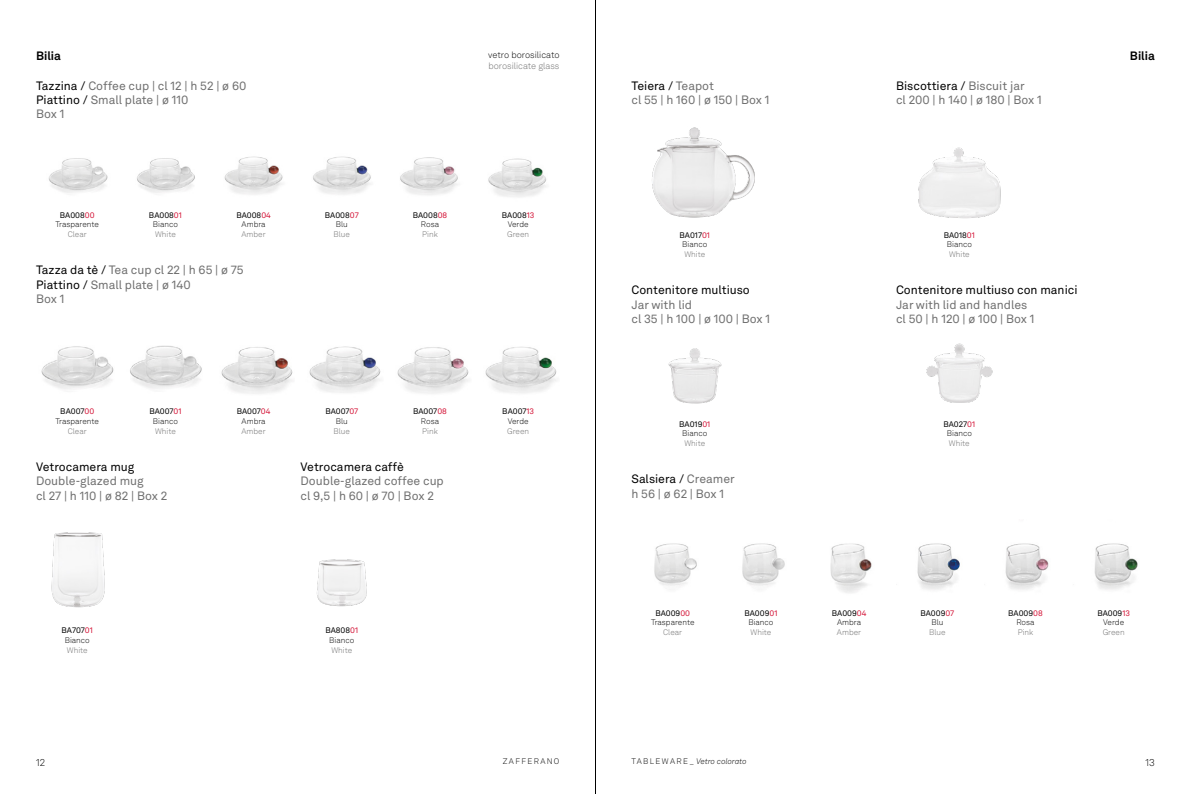
<style>
.page{position:relative;width:1191px;height:794px;background:#fff}
.page>*{position:absolute;margin:0;border:0;box-sizing:border-box;transform-origin:0 0}
.t1{font:12px/14.4px "Akkurat LL";color:#6f6f6f}
.t2{font:12px "Akkurat LL";color:#000}
.t3{font:700 12px "Akkurat LL";color:#000}
.t4{font:300 10px "Akkurat LL";color:#000}
.t5{font:300 9px "Akkurat LL";color:#000}
.t6{font:300 9px "Akkurat LL";color:#6f6f6f}
.t7{font:300 8px/9.6px "Akkurat LL";color:#000;text-align:center}
.t8{font:8px/9.6px "Akkurat LL";color:#000;text-align:center}
.t9{font:300 8px "Akkurat LL";color:#6f6f6f}
.t10{font:italic 300 8px "Akkurat LL";letter-spacing:-.005em;color:#000}
.t11{font:300 8px "Akkurat LL";letter-spacing:.17em;color:#000}
.s1{color:#000}
.s2{font-weight:400}
.s3{font-weight:400;color:#d41437}
.s4{color:#d41437}
.s5{font-weight:300}
.s6{font-style:normal}
</style>
<div class="page">
<hr style="left:595px;top:0;width:1px;height:794px;background:#000">
<img style="left:48px;top:158px;width:60px;height:35px">
<img style="left:313px;top:156px;width:58px;height:39px">
<img style="left:137px;top:158px;width:58px;height:35px">
<img style="left:400px;top:157px;width:58px;height:38px">
<img style="left:224px;top:156px;width:59px;height:39px">
<img style="left:488px;top:158px;width:59px;height:39px">
<img style="left:41px;top:346px;width:73px;height:43px">
<img style="left:309px;top:346px;width:72px;height:47px">
<img style="left:130px;top:345px;width:72px;height:44px">
<img style="left:397px;top:347px;width:72px;height:47px">
<img style="left:221px;top:347px;width:72px;height:47px">
<img style="left:485px;top:346px;width:72px;height:47px">
<img style="left:51px;top:532px;width:54px;height:76px">
<img style="left:316px;top:559px;width:51px;height:48px">
<img style="left:652px;top:127px;width:103px;height:91px">
<img style="left:918px;top:147px;width:83px;height:72px">
<img style="left:668px;top:348px;width:54px;height:56px">
<img style="left:926px;top:343px;width:67px;height:60px">
<img style="left:654px;top:543px;width:43px;height:43px">
<img style="left:917px;top:543px;width:43px;height:47px">
<img style="left:742px;top:543px;width:43px;height:43px">
<img style="left:1005px;top:543px;width:44px;height:47px">
<img style="left:830px;top:543px;width:42px;height:50px">
<img style="left:1094px;top:543px;width:44px;height:47px">
<p class="t3" style="left:36px;top:47px;width:27px">Bilia</p>
<p class="t5" style="left:488px;top:48px;width:73px">vetro borosilicato</p>
<p class="t6" style="left:488px;top:59px;width:73px">borosilicate glass</p>
<p class="t3" style="left:1130px;top:47px;width:27px">Bilia</p>
<p class="t1" style="left:36px;top:78px;width:212px"><span class="s1">Tazzina /</span> Coffee cup | cl 12 | h 52 | ø 60<br><span class="s1">Piattino /</span> Small plate | ø 110<br>Box 1</p>
<p class="t1" style="left:631px;top:78px;width:140px"><span class="s1">Teiera /</span> Teapot<br>cl 55 | h 160 | ø 150 | Box 1</p>
<p class="t1" style="left:896px;top:78px;width:147px"><span class="s1">Biscottiera /</span> Biscuit jar<br>cl 200 | h 140 | ø 180 | Box 1</p>
<p class="t7" style="left:56px;top:210px;width:45px"><span class="s2">BA008</span><span class="s3">00<br></span>Trasparente</p>
<p class="t9" style="left:68px;top:228px;width:20px">Clear</p>
<p class="t7" style="left:149px;top:210px;width:34px"><span class="s2">BA008</span><span class="s3">01<br></span>Bianco</p>
<p class="t9" style="left:155px;top:228px;width:22px">White</p>
<p class="t8" style="left:236px;top:210px;width:36px">BA008<span class="s4">04<br></span><span class="s5">Ambra</span></p>
<p class="t9" style="left:241px;top:228px;width:26px">Amber</p>
<p class="t8" style="left:325px;top:210px;width:35px">BA008<span class="s4">07<br></span><span class="s5">Blu</span></p>
<p class="t9" style="left:334px;top:228px;width:18px">Blue</p>
<p class="t8" style="left:413px;top:210px;width:36px">BA008<span class="s4">08<br></span><span class="s5">Rosa</span></p>
<p class="t9" style="left:422px;top:228px;width:17px">Pink</p>
<p class="t8" style="left:502px;top:210px;width:34px">BA008<span class="s4">13<br></span><span class="s5">Verde</span></p>
<p class="t9" style="left:507px;top:228px;width:24px">Green</p>
<p class="t7" style="left:679px;top:230px;width:32px"><span class="s2">BA017</span><span class="s3">01<br></span>Bianco</p>
<p class="t9" style="left:684px;top:248px;width:22px">White</p>
<p class="t7" style="left:943px;top:230px;width:33px"><span class="s2">BA018</span><span class="s3">01<br></span>Bianco</p>
<p class="t9" style="left:949px;top:248px;width:22px">White</p>
<p class="t1" style="left:36px;top:262px;width:209px"><span class="s1">Tazza da tè /</span> Tea cup cl 22 | h 65 | ø 75<br><span class="s1">Piattino /</span> Small plate | ø 140<br>Box 1</p>
<p class="t2" style="left:631px;top:281px;width:120px">Contenitore multiuso</p>
<p class="t1" style="left:631px;top:297px;width:140px">Jar with lid<br>cl 35 | h 100 | ø 100 | Box 1</p>
<p class="t2" style="left:896px;top:281px;width:183px">Contenitore multiuso con manici</p>
<p class="t1" style="left:896px;top:297px;width:140px">Jar with lid and handles cl 50 | h 120 | ø 100 | Box 1</p>
<p class="t7" style="left:56px;top:406px;width:45px"><span class="s2">BA007</span><span class="s3">00<br></span>Trasparente</p>
<p class="t9" style="left:68px;top:425px;width:20px">Clear</p>
<p class="t7" style="left:149px;top:406px;width:34px"><span class="s2">BA007</span><span class="s3">01<br></span>Bianco</p>
<p class="t9" style="left:155px;top:425px;width:22px">White</p>
<p class="t8" style="left:237px;top:406px;width:35px">BA007<span class="s4">04<br></span><span class="s5">Ambra</span></p>
<p class="t9" style="left:241px;top:425px;width:26px">Amber</p>
<p class="t8" style="left:325px;top:406px;width:35px">BA007<span class="s4">07<br></span><span class="s5">Blu</span></p>
<p class="t9" style="left:334px;top:425px;width:18px">Blue</p>
<p class="t8" style="left:413px;top:406px;width:35px">BA007<span class="s4">08<br></span><span class="s5">Rosa</span></p>
<p class="t9" style="left:422px;top:425px;width:17px">Pink</p>
<p class="t8" style="left:502px;top:406px;width:33px">BA007<span class="s4">13<br></span><span class="s5">Verde</span></p>
<p class="t9" style="left:507px;top:425px;width:24px">Green</p>
<p class="t7" style="left:679px;top:419px;width:33px"><span class="s2">BA019</span><span class="s3">01<br></span>Bianco</p>
<p class="t9" style="left:684px;top:437px;width:22px">White</p>
<p class="t7" style="left:943px;top:419px;width:33px"><span class="s2">BA027</span><span class="s3">01<br></span>Bianco</p>
<p class="t9" style="left:949px;top:437px;width:22px">White</p>
<p class="t2" style="left:36px;top:458px;width:100px">Vetrocamera mug</p>
<p class="t1" style="left:36px;top:473px;width:133px">Double-glazed mug<br>cl 27 | h 110 | ø 82 | Box 2</p>
<p class="t2" style="left:300px;top:458px;width:105px">Vetrocamera caffè</p>
<p class="t1" style="left:300px;top:473px;width:145px">Double-glazed coffee cup cl 9,5 | h 60 | ø 70 | Box 2</p>
<p class="t1" style="left:631px;top:471px;width:105px"><span class="s1">Salsiera /</span> Creamer h 56 | ø 62 | Box 1</p>
<p class="t7" style="left:62px;top:625px;width:33px"><span class="s2">BA707</span><span class="s3">01<br></span>Bianco</p>
<p class="t9" style="left:67px;top:644px;width:22px">White</p>
<p class="t7" style="left:325px;top:625px;width:34px"><span class="s2">BA808</span><span class="s3">01<br></span>Bianco</p>
<p class="t9" style="left:331px;top:644px;width:22px">White</p>
<p class="t7" style="left:651px;top:608px;width:45px"><span class="s2">BA009</span><span class="s3">00<br></span>Trasparente</p>
<p class="t9" style="left:663px;top:626px;width:20px">Clear</p>
<p class="t7" style="left:744px;top:608px;width:34px"><span class="s2">BA009</span><span class="s3">01<br></span>Bianco</p>
<p class="t9" style="left:750px;top:626px;width:22px">White</p>
<p class="t8" style="left:832px;top:608px;width:36px">BA009<span class="s4">04<br></span><span class="s5">Ambra</span></p>
<p class="t9" style="left:837px;top:626px;width:26px">Amber</p>
<p class="t8" style="left:920px;top:608px;width:35px">BA009<span class="s4">07<br></span><span class="s5">Blu</span></p>
<p class="t9" style="left:929px;top:626px;width:18px">Blue</p>
<p class="t8" style="left:1008px;top:608px;width:36px">BA009<span class="s4">08<br></span><span class="s5">Rosa</span></p>
<p class="t9" style="left:1017px;top:626px;width:17px">Pink</p>
<p class="t8" style="left:1097px;top:608px;width:34px">BA009<span class="s4">13<br></span><span class="s5">Verde</span></p>
<p class="t9" style="left:1102px;top:626px;width:24px">Green</p>
<p class="t10" style="left:631px;top:755px;width:117px"><span class="s6">TA B L E W A R E _</span> Vetro colorato</p>
<p class="t4" style="left:36px;top:755px;width:11px">12</p>
<p class="t11" style="left:503px;top:755px;width:58px">ZAFFERANO</p>
<p class="t4" style="left:1145px;top:755px;width:11px">13</p>
</div>
